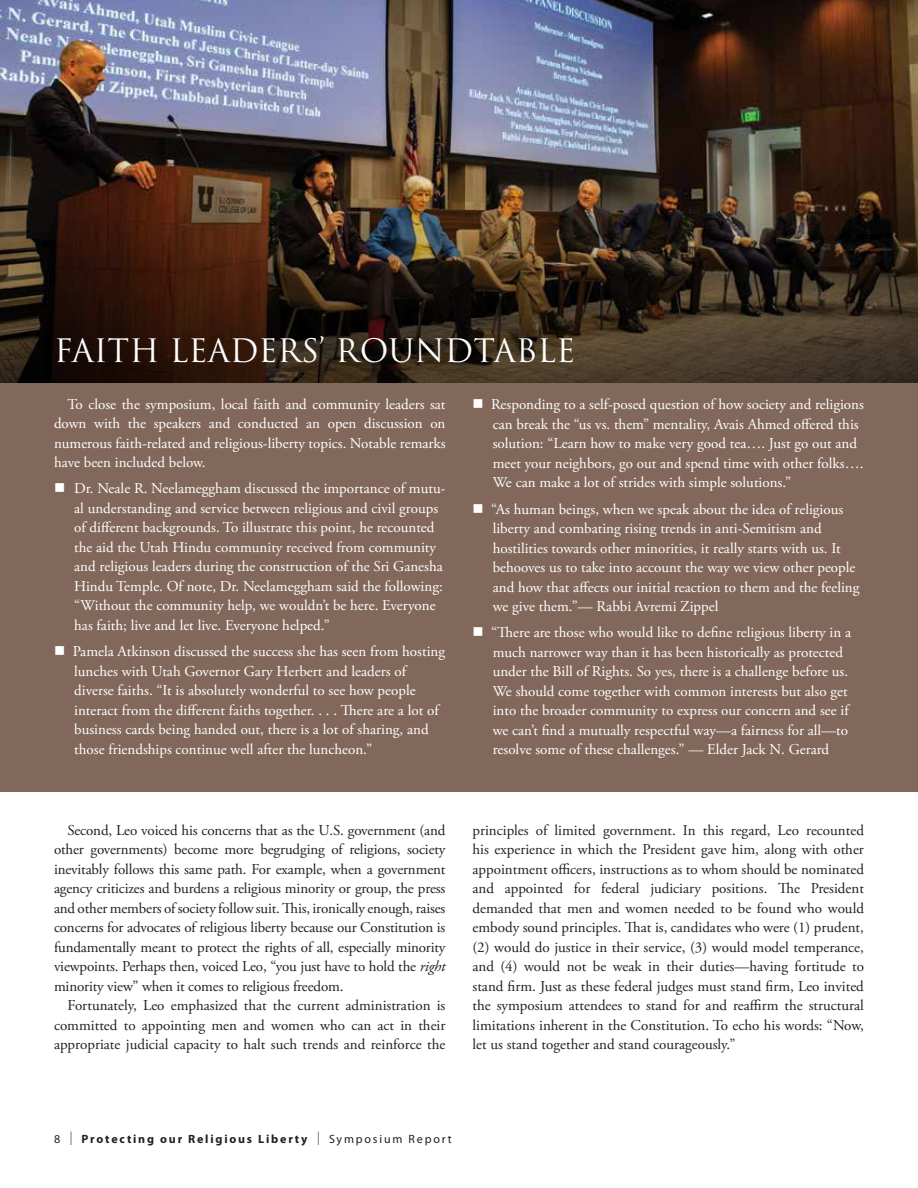
<style>
.page{position:relative;width:918px;height:1188px;background:#fff}
.page>*{position:absolute;margin:0;border:0;box-sizing:border-box;transform-origin:0 0}
.t1{font:31.5px "Trajan";color:#fff}
.t2{font:15px/19.5px "Adobe Garamond Pro";color:#fff}
.t3{font:15px/19.5px "Adobe Garamond Pro";color:#231f20;text-align:justify}
.t4{font:700 12px "Myriad Pro";letter-spacing:.15em;color:#231f20}
.s1{font-style:italic}
.s2{font-weight:400}
.s3{font-weight:400;font-size:19.95px}
</style>
<div class="page">
<div style="left:0;top:320px;width:918px;height:472px;background:#82685b"></div>
<img style="left:0;top:0;width:918px;height:382px">
<h1 class="t1" style="left:54px;top:332px;width:523px">FAITH LEADERS’ ROUNDTABLE</h1>
<p class="t2" style="left:54px;top:395px;width:393px;text-align:justify;text-indent:14px">To close the symposium, local faith and community leaders sat down with the speakers and conducted an open discussion on numerous faith-related and religious-liberty topics. Notable remarks have been included below.</p>
<p class="t2" style="left:74px;top:479px;width:373px;text-indent:-20px">■ Dr. Neale R. Neelameggham discussed the importance of mutu&shy;al understanding and service between religious and civil groups of different backgrounds. To illustrate this point, he recounted the aid the Utah Hindu community received from community and religious leaders during the construction of the Sri Ganesha Hindu Temple. Of note, Dr. Neelameggham said the following: “Without the community help, we wouldn’t be here. Everyone has faith; live and let live. Everyone helped.”</p>
<p class="t2" style="left:74px;top:642px;width:372px;text-indent:-20px">■ Pamela Atkinson discussed the success she has seen from hosting lunches with Utah Governor Gary Herbert and leaders of diverse faiths. “It is absolutely wonderful to see how people interact from the different faiths together. . . . There are a lot of business cards being handed out, there is a lot of sharing, and those friendships continue well after the luncheon.”</p>
<p class="t2" style="left:493px;top:395px;width:373px;text-indent:-20px">■ Responding to a self-posed question of how society and religions can break the “us vs. them” mentality, Avais Ahmed offered this solution: “Learn how to make very good tea…. Just go out and meet your neighbors, go out and spend time with other folks….<br>We can make a lot of strides with simple solutions.”</p>
<p class="t2" style="left:493px;top:500px;width:368px;text-indent:-20px">■ “As human beings, when we speak about the idea of religious liberty and combating rising trends in anti-Semitism and hostilities towards other minorities, it really starts with us. It behooves us to take into account the way we view other people and how that affects our initial reaction to them and the feeling we give them.”— Rabbi Avremi Zippel</p>
<p class="t2" style="left:493px;top:623px;width:360px;text-indent:-20px">■ “There are those who would like to define religious liberty in a much narrower way than it has been historically as protected under the Bill of Rights. So yes, there is a challenge before us.<br>We should come together with common interests but also get into the broader community to express our concern and see if we can’t find a mutually respectful way—a fairness for all—to resolve some of these challenges.” — Elder Jack N. Gerard</p>
<p class="t3" style="left:54px;top:821px;width:393px;text-indent:14px">Second, Leo voiced his concerns that as the U.S. government (and other governments) become more begrudging of religions, society inevitably follows this same path. For example, when a government agency criticizes and burdens a religious minority or group, the press and other members of society follow suit. This, ironically enough, raises concerns for advocates of religious liberty because our Constitution is fundamentally meant to protect the rights of all, especially minority viewpoints. Perhaps then, voiced Leo, “you just have to hold the <span class="s1">right </span>minority view” when it comes to religious freedom.</p>
<p class="t3" style="left:54px;top:996px;width:393px;text-indent:14px">Fortunately, Leo emphasized that the current administration is committed to appointing men and women who can act in their appropriate judicial capacity to halt such trends and reinforce the</p>
<p class="t3" style="left:472px;top:821px;width:393px">principles of limited government. In this regard, Leo recounted his experience in which the President gave him, along with other appointment officers, instructions as to whom should be nominated and appointed for federal judiciary positions. The President demanded that men and women needed to be found who would embody sound principles. That is, candidates who were (1) prudent, (2) would do justice in their service, (3) would model temperance, and (4) would not be weak in their duties—having fortitude to stand firm. Just as these federal judges must stand firm, Leo invited the symposium attendees to stand for and reaffirm the structural limitations inherent in the Constitution. To echo his words: “Now, let us stand together and stand courageously.”</p>
<p class="t4" style="left:54px;top:1131px;width:399px"><span class="s2">8</span> <span class="s3">I</span> Protecting our Religious Liberty <span class="s3">I</span> <span class="s2">Symposium Report</span></p>
</div>
